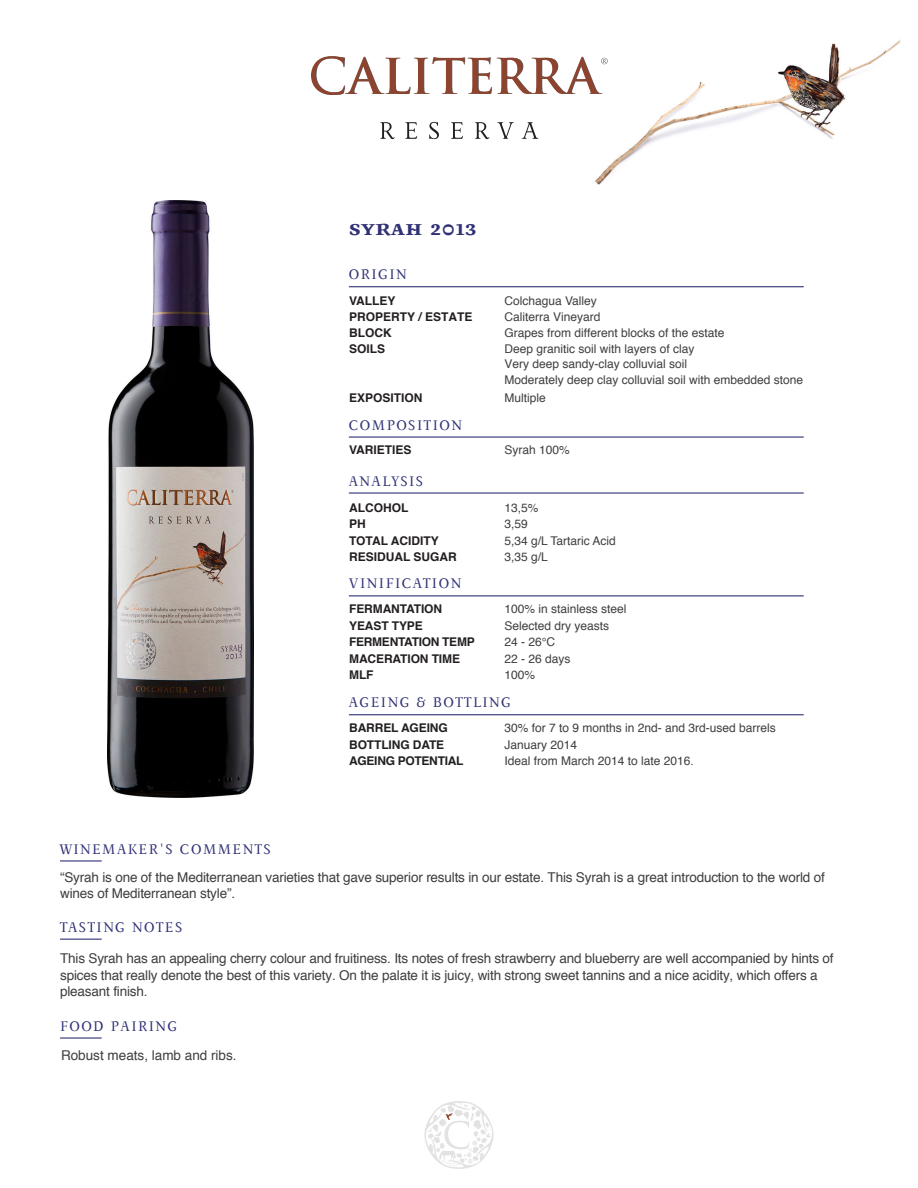
<style>
.page{position:relative;width:918px;height:1188px;background:#fff}
.page>*{position:absolute;margin:0;border:0;box-sizing:border-box;transform-origin:0 0}
.t1{font:700 24.75px "Australis";color:#303276}
.t2{font:15px "Australis";letter-spacing:.1em;color:#303276}
.t3{font:13.5px/16.2px "Helvetica";letter-spacing:-.015em;color:#3e3e3f}
.t4{font:12px/15.8px "Helvetica";color:#3e3e3f}
.t5{font:700 12px "Helvetica";letter-spacing:-.01em;color:#231f20}
</style>
<div class="page">
<img style="left:595px;top:40px;width:306px;height:145px">
<hr style="left:349px;top:286px;width:455px;height:1px;background:#303276">
<hr style="left:60px;top:860px;width:42px;height:2px;background:#303276">
<hr style="left:60px;top:939px;width:42px;height:1px;background:#303276">
<hr style="left:60px;top:1037px;width:42px;height:2px;background:#303276">
<hr style="left:349px;top:437px;width:455px;height:1px;background:#303276">
<hr style="left:349px;top:492px;width:455px;height:2px;background:#303276">
<hr style="left:349px;top:595px;width:455px;height:1px;background:#303276">
<hr style="left:349px;top:714px;width:455px;height:1px;background:#303276">
<svg style="left:424px;top:1101px;width:70px;height:68px"></svg>
<svg style="left:380px;top:122px;width:15px;height:17px"></svg>
<svg style="left:405px;top:122px;width:12px;height:17px"></svg>
<svg style="left:429px;top:122px;width:10px;height:17px"></svg>
<svg style="left:451px;top:122px;width:12px;height:17px"></svg>
<svg style="left:475px;top:122px;width:14px;height:17px"></svg>
<svg style="left:497px;top:122px;width:17px;height:17px"></svg>
<svg style="left:522px;top:122px;width:16px;height:17px"></svg>
<svg style="left:311px;top:56px;width:297px;height:39px"></svg>
<img style="left:108px;top:201px;width:146px;height:597px">
<h1 class="t1" style="left:349px;top:212px;width:128px">SYRAH 2013</h1>
<p class="t2" style="left:349px;top:267px;width:59px">ORIGIN</p>
<p class="t5" style="left:349px;top:291px;width:48px">VALLEY</p>
<p class="t4" style="left:504px;top:293px;width:94px">Colchagua Valley</p>
<p class="t5" style="left:349px;top:307px;width:125px">PROPERTY / ESTATE</p>
<p class="t4" style="left:504px;top:310px;width:98px">Caliterra Vineyard</p>
<p class="t5" style="left:349px;top:323px;width:44px">BLOCK</p>
<p class="t4" style="left:504px;top:326px;width:222px">Grapes from different blocks of the estate</p>
<p class="t5" style="left:349px;top:339px;width:38px">SOILS</p>
<p class="t4" style="left:504px;top:341px;width:300px">Deep granitic soil with layers of clay<br>Very deep sandy-clay colluvial soil<br>Moderately deep clay colluvial soil with embedded stone</p>
<p class="t5" style="left:349px;top:388px;width:75px">EXPOSITION</p>
<p class="t4" style="left:504px;top:391px;width:43px">Multiple</p>
<p class="t2" style="left:349px;top:417px;width:115px">COMPOSITION</p>
<p class="t5" style="left:349px;top:440px;width:64px">VARIETIES</p>
<p class="t4" style="left:504px;top:443px;width:67px">Syrah 100%</p>
<p class="t2" style="left:349px;top:473px;width:76px">ANALYSIS</p>
<p class="t5" style="left:349px;top:498px;width:61px">ALCOHOL</p>
<p class="t4" style="left:504px;top:500px;width:36px">13,5%</p>
<p class="t5" style="left:349px;top:515px;width:18px">PH</p>
<p class="t4" style="left:504px;top:517px;width:25px">3,59</p>
<p class="t5" style="left:349px;top:531px;width:91px">TOTAL ACIDITY</p>
<p class="t4" style="left:504px;top:533px;width:113px">5,34 g/L Tartaric Acid</p>
<p class="t5" style="left:349px;top:548px;width:109px">RESIDUAL SUGAR</p>
<p class="t4" style="left:504px;top:550px;width:45px">3,35 g/L</p>
<p class="t2" style="left:349px;top:576px;width:114px">VINIFICATION</p>
<p class="t5" style="left:349px;top:599px;width:94px">FERMANTATION</p>
<p class="t4" style="left:504px;top:602px;width:124px">100% in stainless steel</p>
<p class="t5" style="left:349px;top:616px;width:75px">YEAST TYPE</p>
<p class="t4" style="left:504px;top:618px;width:106px">Selected dry yeasts</p>
<p class="t5" style="left:349px;top:632px;width:127px">FERMENTATION TEMP</p>
<p class="t4" style="left:504px;top:635px;width:52px">24 - 26°C</p>
<p class="t5" style="left:349px;top:649px;width:112px">MACERATION TIME</p>
<p class="t4" style="left:504px;top:651px;width:68px">22 - 26 days</p>
<p class="t5" style="left:349px;top:665px;width:26px">MLF</p>
<p class="t4" style="left:504px;top:668px;width:32px">100%</p>
<p class="t2" style="left:349px;top:695px;width:164px">AGEING &amp; BOTTLING</p>
<p class="t2" style="left:60px;top:841px;width:212px">WINEMAKER'S COMMENTS</p>
<p class="t5" style="left:349px;top:718px;width:100px">BARREL AGEING</p>
<p class="t4" style="left:504px;top:720px;width:273px">30% for 7 to 9 months in 2nd- and 3rd-used barrels</p>
<p class="t5" style="left:349px;top:735px;width:97px">BOTTLING DATE</p>
<p class="t4" style="left:504px;top:737px;width:74px">January 2014</p>
<p class="t5" style="left:349px;top:751px;width:116px">AGEING POTENTIAL</p>
<p class="t4" style="left:504px;top:753px;width:191px">Ideal from March 2014 to late 2016.</p>
<p class="t3" style="left:60px;top:869px;width:766px">“Syrah is one of the Mediterranean varieties that gave superior results in our estate. This Syrah is a great introduction to the world of wines of Mediterranean style”.</p>
<p class="t2" style="left:60px;top:920px;width:124px">TASTING NOTES</p>
<p class="t3" style="left:60px;top:951px;width:775px">This Syrah has an appealing cherry colour and fruitiness. Its notes of fresh strawberry and blueberry are well accompanied by hints of spices that really denote the best of this variety. On the palate it is juicy, with strong sweet tannins and a nice acidity, which offers a pleasant finish.</p>
<p class="t2" style="left:60px;top:1018px;width:119px">FOOD PAIRING</p>
<p class="t3" style="left:61px;top:1047px;width:177px">Robust meats, lamb and ribs.</p>
</div>
